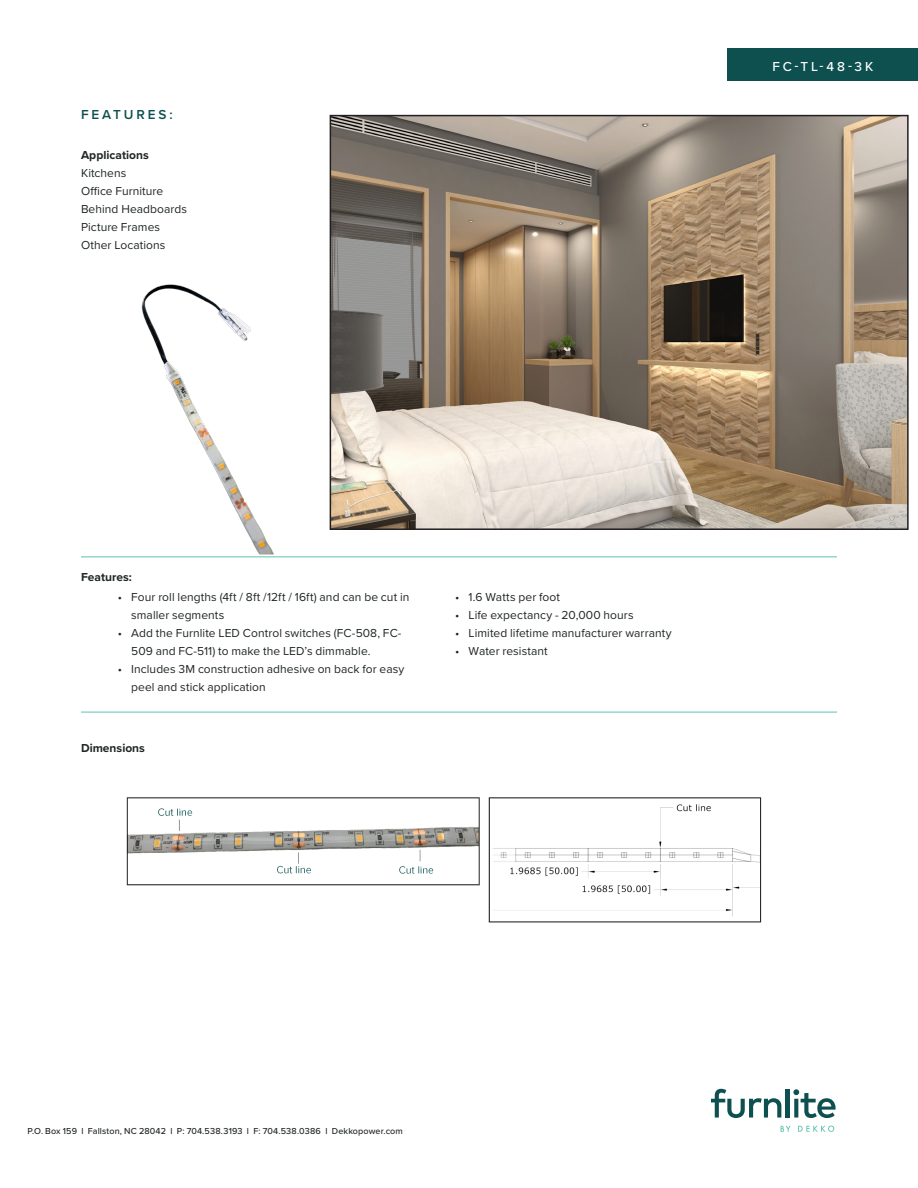
<style>
.page{position:relative;width:918px;height:1188px;background:#fff}
.page>*{position:absolute;margin:0;border:0;box-sizing:border-box;transform-origin:0 0}
.t1{font:500 13.5px "Proxima Nova";letter-spacing:.215em;color:#fff}
.t2{font:600 13.5px "Proxima Nova";letter-spacing:.215em;color:#0e5050}
.t3{font:12px/18px "Proxima Nova";letter-spacing:.005em;color:#202525}
.t4{font:700 12px "Proxima Nova";letter-spacing:.005em;color:#202525}
.t5{font:500 9px "Proxima Nova";letter-spacing:.015em;color:#202525}
</style>
<div class="page">
<img style="left:333px;top:118px;width:573px;height:409px">
<div style="left:330px;top:115px;width:579px;height:415px;border:2px solid #231f20"></div>
<hr style="left:81px;top:556px;width:756px;height:1px;background:#5dc3ad">
<hr style="left:81px;top:712px;width:756px;height:1px;background:#5dc3ad">
<div style="left:728px;top:49px;width:190px;height:32px;background:#0e5050"></div>
<img style="left:126px;top:797px;width:636px;height:126px">
<svg style="left:711px;top:1089px;width:70px;height:29px"></svg>
<hr style="left:786px;top:1089px;width:4px;height:29px;background:#0e5050">
<svg style="left:793px;top:1089px;width:43px;height:29px"></svg>
<svg style="left:798px;top:1126px;width:36px;height:6px"></svg>
<svg style="left:781px;top:1126px;width:10px;height:6px"></svg>
<img style="left:97px;top:241px;width:234px;height:317px">
<p class="t2" style="left:81px;top:104px;width:93px">FEATURES:</p>
<p class="t4" style="left:81px;top:146px;width:69px">Applications</p>
<p class="t3" style="left:81px;top:164px;width:47px">Kitchens</p>
<p class="t3" style="left:81px;top:182px;width:84px">Office Furniture</p>
<p class="t3" style="left:81px;top:200px;width:108px">Behind Headboards</p>
<p class="t3" style="left:81px;top:218px;width:81px">Picture Frames</p>
<p class="t3" style="left:81px;top:236px;width:86px">Other Locations</p>
<p class="t1" style="left:772px;top:56px;width:103px">FC-TL-48-3K</p>
<p class="t4" style="left:81px;top:568px;width:52px">Features:</p>
<p class="t3" style="left:131px;top:587px;width:280px;text-indent:-14px">• Four roll lengths (4ft / 8ft /12ft / 16ft) and can be cut in smaller segments</p>
<p class="t3" style="left:131px;top:623px;width:272px;text-indent:-14px">• Add the Furnlite LED Control switches (FC-508, FC-<br>509 and FC-511) to make the LED’s dimmable.</p>
<p class="t3" style="left:131px;top:659px;width:275px;text-indent:-14px">• Includes 3M construction adhesive on back for easy peel and stick application</p>
<p class="t4" style="left:81px;top:739px;width:66px">Dimensions</p>
<p class="t3" style="left:455px;top:587px;width:106px">• 1.6 Watts per foot</p>
<p class="t3" style="left:455px;top:605px;width:180px">• Life expectancy - 20,000 hours</p>
<p class="t3" style="left:455px;top:623px;width:218px">• Limited lifetime manufacturer warranty</p>
<p class="t3" style="left:455px;top:641px;width:94px">• Water resistant</p>
<p class="t5" style="left:27px;top:1124px;width:377px">P.O. Box 159 l Fallston, NC 28042 l P: 704.538.3193 l F: 704.538.0386 l Dekkopower.com</p>
</div>
